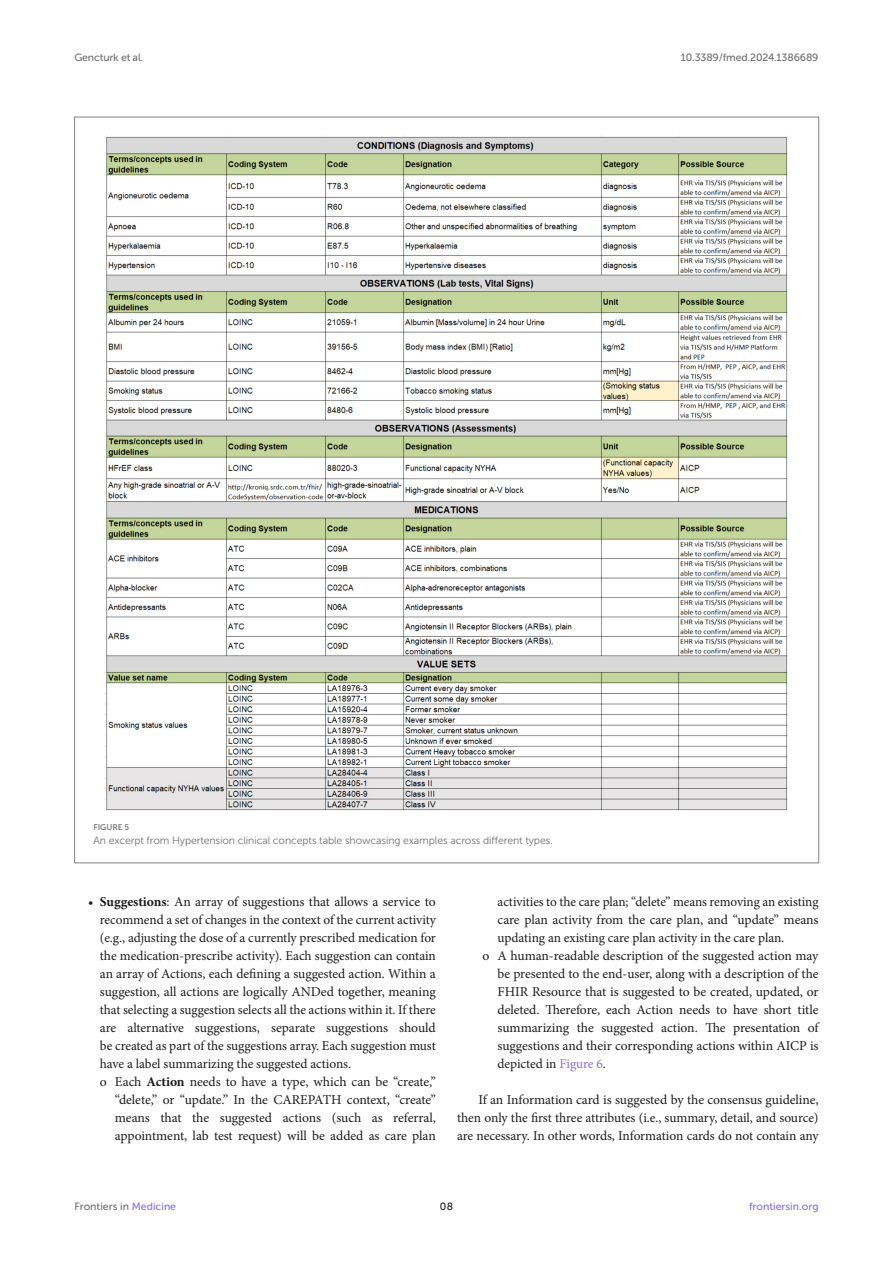
<style>
.page{position:relative;width:893px;height:1263px;background:#fff}
.page>*{position:absolute;margin:0;border:0;box-sizing:border-box;transform-origin:0 0}
.BL_MID{font:13.5px "Minion Pro";letter-spacing:-.005em;color:#1b1c1b}
.TEXT{font:13.5px/18px "Minion Pro";letter-spacing:-.01em;color:#1b1c1b;text-align:justify}
.FIG_LEG{font:10.5px "Museo Sans 300";letter-spacing:-.01em;color:#706f70}
.t1{font:10.5px "Museo Sans 500";letter-spacing:-.015em;color:#706f70}
.t2{font:10.5px "Museo Sans 500";color:#856df0}
.t3{font:10.5px "Museo Sans 500";color:#1b1c1b}
.FIG_HD{font:8.25px "Museo Sans 700";letter-spacing:-.01em;color:#7e7f7f}
.s1{font-weight:700}
.s2{color:#856df0}
</style>
<div class="page">
<img style="left:104px;top:136px;width:685px;height:676px">
<p class="t1" style="left:74px;top:51px;width:70px">Gencturk et al.</p>
<p class="t1" style="left:681px;top:51px;width:139px">10.3389/fmed.2024.1386689</p>
<p class="FIG_HD" style="left:94px;top:823px;width:37px">FIGURE 5</p>
<p class="FIG_LEG" style="left:94px;top:835px;width:461px">An excerpt from Hypertension clinical concepts table showcasing examples across different types.</p>
<p class="BL_MID" style="left:88px;top:893px;width:349px">• <span class="s1">Suggestions</span>: An array of suggestions that allows a service to</p>
<p class="BL_MID" style="left:100px;top:911px;width:337px">recommend a set of changes in the context of the current activity</p>
<p class="BL_MID" style="left:100px;top:929px;width:337px">(e.g., adjusting the dose of a currently prescribed medication for</p>
<p class="BL_MID" style="left:100px;top:947px;width:337px">the medication-prescribe activity). Each suggestion can contain</p>
<p class="BL_MID" style="left:100px;top:965px;width:337px">an array of Actions, each defining a suggested action. Within a</p>
<p class="BL_MID" style="left:100px;top:983px;width:337px">suggestion, all actions are logically ANDed together, meaning</p>
<p class="BL_MID" style="left:100px;top:1001px;width:337px">that selecting a suggestion selects all the actions within it. If there</p>
<p class="BL_MID" style="left:100px;top:1019px;width:337px">are alternative suggestions, separate suggestions should</p>
<p class="BL_MID" style="left:100px;top:1037px;width:337px">be created as part of the suggestions array. Each suggestion must</p>
<p class="BL_MID" style="left:100px;top:1055px;width:253px">have a label summarizing the suggested actions.</p>
<p class="BL_MID" style="left:100px;top:1073px;width:337px">o Each <span class="s1">Action</span> needs to have a type, which can be “create,”</p>
<p class="BL_MID" style="left:115px;top:1091px;width:322px">“delete,” or “update.” In the CAREPATH context, “create”</p>
<p class="BL_MID" style="left:115px;top:1109px;width:322px">means that the suggested actions (such as referral,</p>
<p class="BL_MID" style="left:115px;top:1127px;width:322px">appointment, lab test request) will be added as care plan</p>
<p class="BL_MID" style="left:498px;top:893px;width:322px">activities to the care plan; “delete” means removing an existing</p>
<p class="BL_MID" style="left:498px;top:911px;width:322px">care plan activity from the care plan, and “update” means</p>
<p class="BL_MID" style="left:498px;top:929px;width:288px">updating an existing care plan activity in the care plan.</p>
<p class="BL_MID" style="left:483px;top:947px;width:337px">o A human-readable description of the suggested action may</p>
<p class="BL_MID" style="left:498px;top:965px;width:322px">be presented to the end-user, along with a description of the</p>
<p class="BL_MID" style="left:498px;top:983px;width:322px">FHIR Resource that is suggested to be created, updated, or</p>
<p class="BL_MID" style="left:498px;top:1001px;width:322px">deleted. Therefore, each Action needs to have short title</p>
<p class="BL_MID" style="left:498px;top:1019px;width:322px">summarizing the suggested action. The presentation of</p>
<p class="BL_MID" style="left:498px;top:1037px;width:322px">suggestions and their corresponding actions within AICP is</p>
<p class="BL_MID" style="left:498px;top:1055px;width:110px">depicted in <span class="s2">Figure 6</span>.</p>
<p class="TEXT" style="left:457px;top:1091px;width:363px;text-indent:21px">If an Information card is suggested by the consensus guideline, then only the first three attributes (i.e., summary, detail, and source) are necessary. In other words, Information cards do not contain any</p>
<p class="t1" style="left:74px;top:1200px;width:103px">Frontiers in <span class="s2">Medicine</span></p>
<p class="t3" style="left:440px;top:1200px;width:15px">08</p>
<p class="t2" style="left:749px;top:1200px;width:71px">frontiersin.org</p>
</div>
